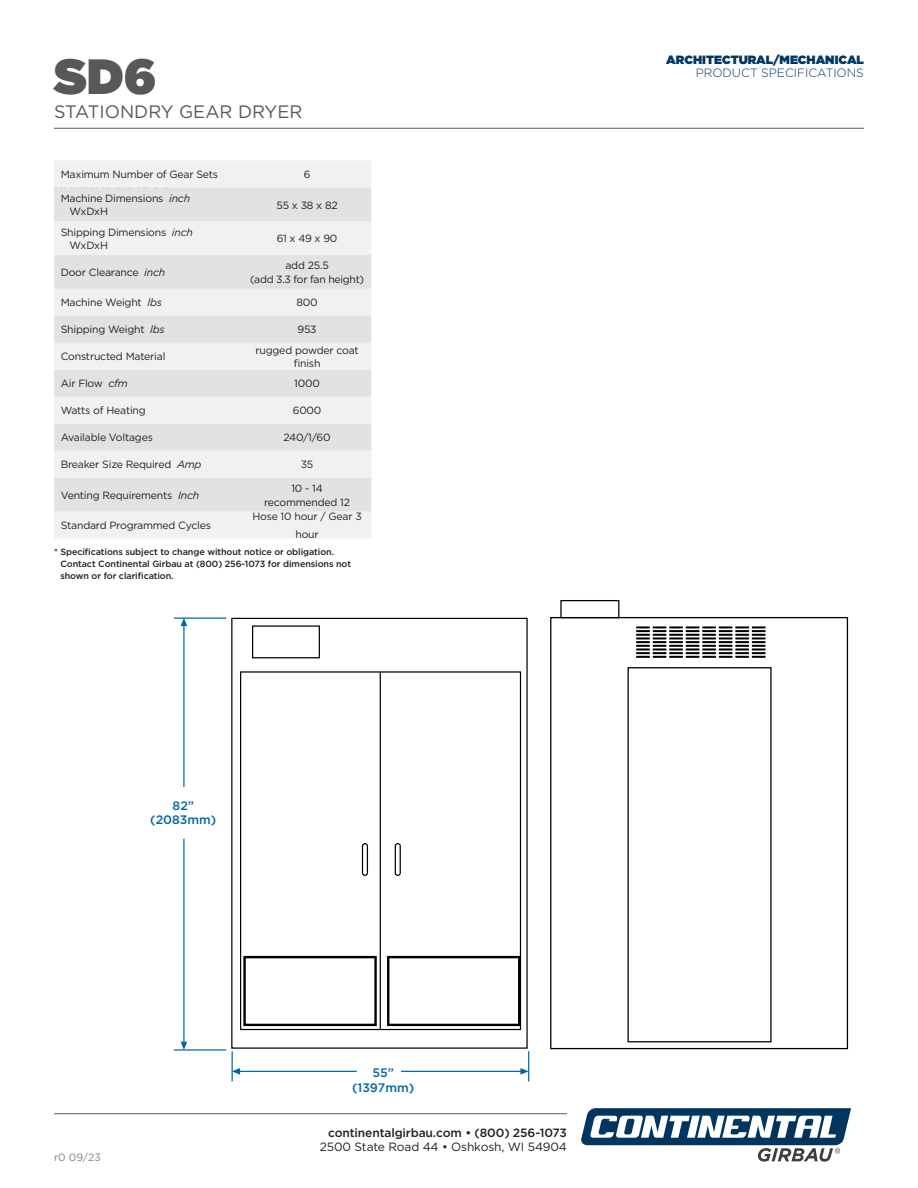
<style>
.page{position:relative;width:918px;height:1188px;background:#fff}
.page>*{position:absolute;margin:0;border:0;box-sizing:border-box;transform-origin:0 0}
.t1{font:900 49.5px "Gotham";color:#57585a}
.t2{font:18px "Gotham";color:#57585a}
.t3{font:500 12.3px/14.7px "Gotham";color:#0066a3;text-align:center}
.t4{font:900 12px/13.5px "Gotham";color:#003864;text-align:right}
.t5{font:500 12px "Gotham";letter-spacing:-.01em;color:#231f20}
.t6{font:12px "Gotham";letter-spacing:-.01em;color:#231f20}
.t7{font:10.5px/13.5px "Gotham";letter-spacing:-.02em;color:#231f20;text-align:center}
.t8{font:10.5px "Gotham";color:#808285}
.t9{font:500 9px/12px "Gotham";letter-spacing:-.01em;color:#231f20}
.s1{font-style:italic}
.s2{font-weight:300}
</style>
<div class="page">
<hr style="left:54px;top:128px;width:810px;height:1px;background:#57585a">
<hr style="left:54px;top:1113px;width:513px;height:1px;background:#57585a">
<div style="left:54px;top:161px;width:317px;height:377px;background:#f0f1f2"></div>
<svg style="left:54px;top:188px;width:317px;height:324px;fill:#e1e2e4"></svg>
<svg style="left:581px;top:1108px;width:270px;height:54px"></svg>
<div style="left:550px;top:617px;width:298px;height:432px;border:1px solid #000"></div>
<div style="left:628px;top:667px;width:144px;height:375px;border:1px solid #000"></div>
<div style="left:560px;top:600px;width:59px;height:18px;border:1px solid #000"></div>
<svg style="left:636px;top:626px;width:130px;height:32px"></svg>
<div style="left:240px;top:671px;width:281px;height:359px;border:1px solid #000"></div>
<hr style="left:380px;top:672px;width:1px;height:358px;background:#000">
<div style="left:252px;top:625px;width:68px;height:33px;border:1px solid #000"></div>
<div style="left:243px;top:956px;width:134px;height:70px;border:2px solid #000"></div>
<div style="left:387px;top:956px;width:133px;height:70px;border:2px solid #000"></div>
<div style="left:395px;top:843px;width:6px;height:33px;border:1px solid #000;border-radius:2px"></div>
<div style="left:362px;top:843px;width:6px;height:33px;border:1px solid #000;border-radius:2px"></div>
<svg style="left:181px;top:619px;width:6px;height:7px"></svg>
<svg style="left:181px;top:1042px;width:6px;height:7px"></svg>
<hr style="left:183px;top:839px;width:2px;height:206px;background:#0066a3">
<hr style="left:174px;top:618px;width:52px;height:1px;background:#0066a3">
<hr style="left:174px;top:1049px;width:52px;height:2px;background:#0066a3">
<hr style="left:183px;top:624px;width:2px;height:163px;background:#0066a3">
<svg style="left:233px;top:1068px;width:7px;height:7px"></svg>
<svg style="left:520px;top:1068px;width:8px;height:7px"></svg>
<hr style="left:401px;top:1071px;width:123px;height:1px;background:#0066a3">
<hr style="left:232px;top:1051px;width:1px;height:30px;background:#0066a3">
<hr style="left:528px;top:1051px;width:1px;height:30px;background:#0066a3">
<hr style="left:238px;top:1071px;width:119px;height:1px;background:#0066a3">
<p class="t1" style="left:54px;top:41px;width:104px">SD6</p>
<p class="t2" style="left:54px;top:100px;width:250px">STATIONDRY GEAR DRYER</p>
<p class="t7" style="left:61px;top:168px;width:159px">Maximum Number of Gear Sets</p>
<p class="t7" style="left:304px;top:168px;width:8px">6</p>
<p class="t7" style="left:70px;top:192px;width:122px;line-height:12.8px;text-align:left;text-indent:-9px">Machine Dimensions <span class="s1">inch<br></span>WxDxH</p>
<p class="t7" style="left:277px;top:198px;width:63px">55 x 38 x 82</p>
<p class="t7" style="left:70px;top:226px;width:125px;line-height:12.8px;text-align:left;text-indent:-9px">Shipping Dimensions <span class="s1">inch<br></span>WxDxH</p>
<p class="t7" style="left:277px;top:232px;width:62px">61 x 49 x 90</p>
<p class="t7" style="left:61px;top:265px;width:106px">Door Clearance <span class="s1">inch</span></p>
<p class="t7" style="left:250px;top:259px;width:116px">add 25.5<br>(add 3.3 for fan height)</p>
<p class="t7" style="left:61px;top:296px;width:103px">Machine Weight <span class="s1">lbs</span></p>
<p class="t7" style="left:297px;top:296px;width:23px">800</p>
<p class="t7" style="left:61px;top:323px;width:106px">Shipping Weight <span class="s1">lbs</span></p>
<p class="t7" style="left:298px;top:323px;width:21px">953</p>
<p class="t7" style="left:61px;top:350px;width:106px">Constructed Material</p>
<p class="t7" style="left:256px;top:343px;width:105px">rugged powder coat finish</p>
<p class="t7" style="left:61px;top:377px;width:69px">Air Flow <span class="s1">cfm</span></p>
<p class="t7" style="left:294px;top:377px;width:27px">1000</p>
<p class="t7" style="left:61px;top:404px;width:87px">Watts of Heating</p>
<p class="t7" style="left:293px;top:404px;width:30px">6000</p>
<p class="t7" style="left:61px;top:431px;width:94px">Available Voltages</p>
<p class="t7" style="left:284px;top:431px;width:49px">240/1/60</p>
<p class="t7" style="left:61px;top:458px;width:142px">Breaker Size Required <span class="s1">Amp</span></p>
<p class="t7" style="left:301px;top:458px;width:14px">35</p>
<p class="t7" style="left:61px;top:488px;width:140px">Venting Requirements <span class="s1">Inch</span></p>
<p class="t7" style="left:264px;top:481px;width:88px">10 - 14 recommended 12</p>
<p class="t7" style="left:61px;top:519px;width:152px">Standard Programmed Cycles</p>
<p class="t7" style="left:252px;top:507px;width:111px;line-height:18px">Hose 10 hour / Gear 3 hour</p>
<p class="t9" style="left:60px;top:545px;width:292px;text-indent:-6px">* Specifications subject to change without notice or obligation.<br>Contact Continental Girbau at (800) 256-1073 for dimensions not shown or for clarification.</p>
<p class="t3" style="left:150px;top:798px;width:67px">82” (2083mm)</p>
<p class="t8" style="left:54px;top:1150px;width:48px">r0 09/23</p>
<p class="t3" style="left:352px;top:1066px;width:63px">55” (1397mm)</p>
<p class="t5" style="left:328px;top:1125px;width:240px">continentalgirbau.com • (800) 256-1073</p>
<p class="t6" style="left:320px;top:1140px;width:249px">2500 State Road 44 • Oshkosh, WI 54904</p>
<p class="t4" style="left:666px;top:52px;width:199px">ARCHITECTURAL/MECHANICAL<br><span class="s2">PRODUCT SPECIFICATIONS</span></p>
</div>
